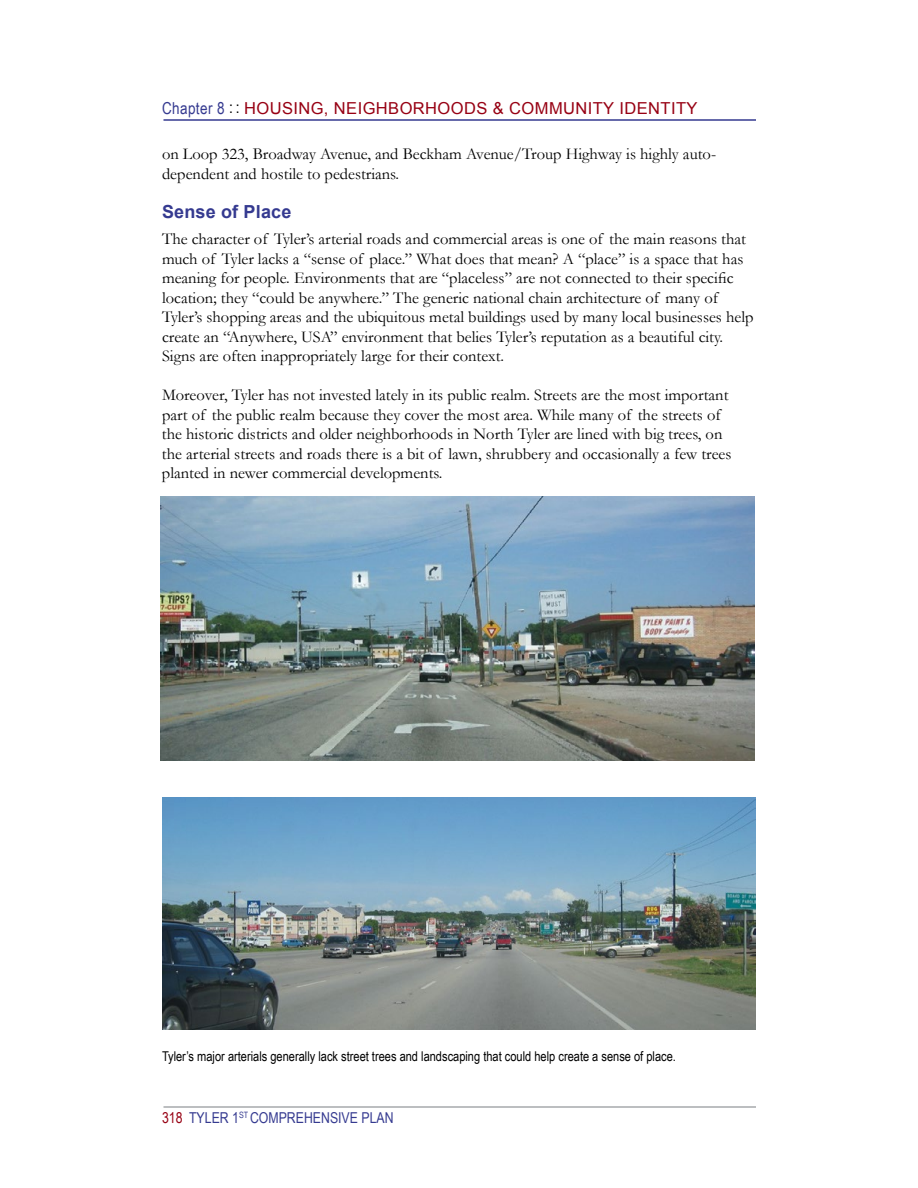
<style>
.page{position:relative;width:918px;height:1188px;background:#fff}
.page>*{position:absolute;margin:0;border:0;box-sizing:border-box;transform-origin:0 0}
.t1{font:700 18px "Arial";letter-spacing:.01em;color:#353a90}
.t2{font:16.5px/19.5px "Garamond";color:#000}
.t3{font:16.5px "Arial";letter-spacing:.025em;color:#970013}
.t4{font:15px "Arial Narrow";color:#353a90}
.t5{font:13.5px "Arial Narrow";color:#000}
.s1{font-family:"Arial Narrow";color:#353a90}
.s2{font-family:"Arial Narrow";color:#000}
.s3{color:#970013}
</style>
<div class="page">
<hr style="left:164px;top:119px;width:592px;height:2px;background:#353a90">
<hr style="left:164px;top:1106px;width:592px;height:2px;background:#a7a9ac">
<img style="left:161px;top:497px;width:593px;height:264px">
<img style="left:162px;top:797px;width:594px;height:232px">
<p class="t3" style="left:162px;top:98px;width:537px"><span class="s1">Chapter 8</span> <span class="s2">: :</span> HOUSING, NEIGHBORHOODS &amp; COMMUNITY IDENTITY</p>
<p class="t2" style="left:162px;top:144px;width:556px">on Loop 323, Broadway Avenue, and Beckham Avenue/Troup Highway is highly auto&shy;dependent and hostile to pedestrians.</p>
<p class="t1" style="left:162px;top:199px;width:131px">Sense of Place</p>
<p class="t2" style="left:162px;top:229px;width:593px">The character of Tyler’s arterial roads and commercial areas is one of the main reasons that much of Tyler lacks a “sense of place.” What does that mean? A “place” is a space that has meaning for people. Environments that are “placeless” are not connected to their specific location; they “could be anywhere.” The generic national chain architecture of many of Tyler’s shopping areas and the ubiquitous metal buildings used by many local businesses help create an “Anywhere, USA” environment that belies Tyler’s reputation as a beautiful city.<br>Signs are often inappropriately large for their context.</p>
<p class="t2" style="left:162px;top:385px;width:571px">Moreover, Tyler has not invested lately in its public realm. Streets are the most important part of the public realm because they cover the most area. While many of the streets of the historic districts and older neighborhoods in North Tyler are lined with big trees, on the arterial streets and roads there is a bit of lawn, shrubbery and occasionally a few trees planted in newer commercial developments.</p>
<p class="t5" style="left:162px;top:1046px;width:516px">Tyler’s major arterials generally lack street trees and landscaping that could help create a sense of place.</p>
<p class="t4" style="left:162px;top:1107px;width:233px"><span class="s3">318</span> Tyler 1<sup>ST</sup> Comprehensive plan</p>
</div>
